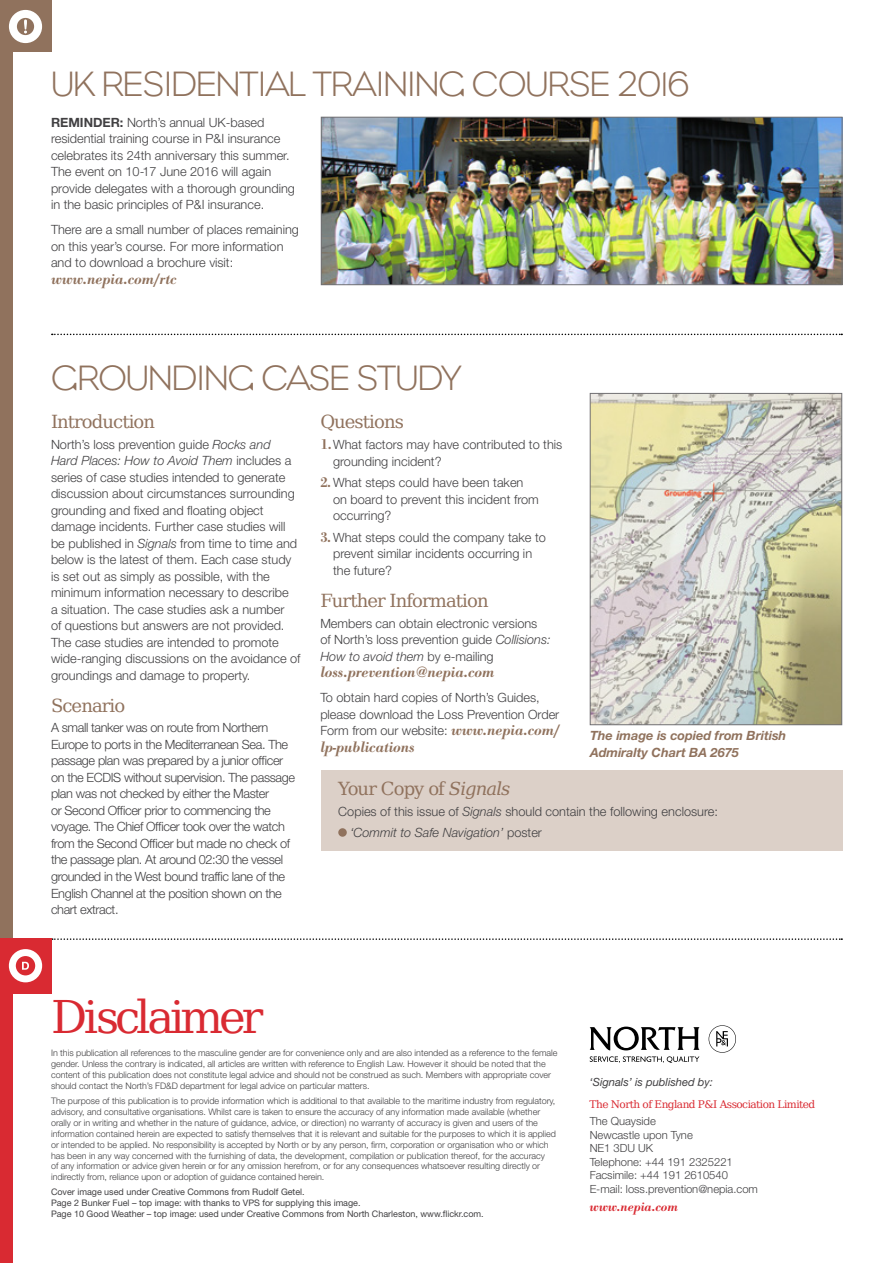
<style>
.page{position:relative;width:893px;height:1263px;background:#fff}
.page>*{position:absolute;margin:0;border:0;box-sizing:border-box;transform-origin:0 0}
.t1{font:45px "DejaVu Serif";letter-spacing:-.09em;color:#d92a32}
.t2{font:300 36px "Eagle";letter-spacing:-.025em;color:#90725d}
.t3{font:18px "DejaVu Serif";letter-spacing:-.05em;color:#90725d}
.t4{font:italic 600 15.75px "Bodoni Antiqua T";color:#90725d}
.t5{font:italic 600 13.5px "Bodoni Antiqua T";color:#d92a32}
.t6{font:300 12.75px/16.5px "Helvetica Neue";color:#414042}
.t7{font:300 12.75px/16.5px "Helvetica Neue";letter-spacing:-.03em;color:#414042}
.t8{font:italic 700 12.75px/16.5px "Helvetica Neue";color:#90725d}
.t9{font:300 11.25px/13.5px "Helvetica Neue";color:#414042}
.t10{font:italic 11.25px "Helvetica Neue";color:#414042}
.t11{font:10.5px "DejaVu Serif";letter-spacing:-.05em;color:#d92a32}
.t12{font:300 9px/10.8px "Helvetica Neue";color:#414042}
.t13{font:9px/10.8px "Helvetica Neue";color:#414042}
.s1{font-weight:700}
.s2{font-family:"Bodoni Antiqua T";font-weight:600;font-size:15px;color:#90725d}
.s3{font-style:italic}
.s4{font-family:"Bodoni Antiqua T";font-weight:600;font-style:italic;font-size:15.75px;color:#90725d}
</style>
<div class="page">
<hr style="left:892px;top:264px;width:1px;height:208px;background:#717073">
<div style="left:0;top:0;width:13px;height:1263px;background:#90725d"></div>
<div style="left:0;top:0;width:51px;height:51px;background:#90725d"></div>
<svg style="left:590px;top:1026px;width:109px;height:24px"></svg>
<svg style="left:709px;top:1025px;width:27px;height:28px"></svg>
<svg style="left:590px;top:1056px;width:109px;height:7px"></svg>
<svg style="left:52px;top:334px;width:790px;height:1px"></svg>
<div style="left:0;top:938px;width:13px;height:325px;background:#d92a32"></div>
<div style="left:9px;top:10px;width:33px;height:33px;border:8px solid #fff;border-radius:50%"></div>
<svg style="left:24px;top:20px;width:3px;height:13px"></svg>
<svg style="left:52px;top:938px;width:790px;height:2px"></svg>
<div style="left:0;top:938px;width:51px;height:55px;background:#d92a32"></div>
<div style="left:9px;top:949px;width:33px;height:33px;border:7px solid #fff;border-radius:50%"></div>
<svg style="left:22px;top:962px;width:7px;height:8px"></svg>
<div style="left:321px;top:771px;width:522px;height:80px;background:#dcd0c8"></div>
<div style="left:338px;top:828px;width:9px;height:9px;background:#90725d;border-radius:50%"></div>
<img style="left:323px;top:119px;width:517px;height:164px">
<div style="left:321px;top:117px;width:521px;height:168px;border:1px solid #717073"></div>
<img style="left:592px;top:395px;width:248px;height:328px">
<div style="left:590px;top:393px;width:252px;height:332px;border:1px solid #717073"></div>
<h2 class="t2" style="left:51px;top:64px;width:640px">UK RESIDENTIAL TRAINING COURSE 2016</h2>
<p class="t6" style="left:51px;top:113px;width:245px"><span class="s1">REMINDER:</span> North’s annual UK-based residential training course in P&amp;I insurance celebrates its 24th anniversary this summer.<br>The event on 10-17 June 2016 will again provide delegates with a thorough grounding in the basic principles of P&amp;I insurance.</p>
<p class="t6" style="left:51px;top:221px;width:249px">There are a small number of places remaining on this year’s course. For more information and to download a brochure visit:</p>
<p class="t4" style="left:51px;top:269px;width:127px">www.nepia.com/rtc</p>
<h2 class="t2" style="left:51px;top:357px;width:412px">GROUNDING CASE STUDY</h2>
<h3 class="t3" style="left:320px;top:405px;width:85px">Questions</h3>
<p class="t6" style="left:333px;top:436px;width:231px;text-indent:-13px"><span class="s2">1.</span>What factors may have contributed to this grounding incident?</p>
<p class="t6" style="left:333px;top:474px;width:207px;text-indent:-13px"><span class="s2">2.</span> What steps could have been taken on board to prevent this incident from occurring?</p>
<p class="t6" style="left:333px;top:529px;width:214px;text-indent:-13px"><span class="s2">3.</span> What steps could the company take to prevent similar incidents occurring in the future?</p>
<h3 class="t3" style="left:320px;top:585px;width:170px">Further Information</h3>
<p class="t6" style="left:320px;top:615px;width:232px">Members can obtain electronic versions of North’s loss prevention guide <span class="s3">Collisions:<br>How to avoid them</span> by e-mailing</p>
<p class="t4" style="left:320px;top:663px;width:176px">loss.prevention@nepia.com</p>
<p class="t6" style="left:320px;top:689px;width:241px">To obtain hard copies of North’s Guides, please download the Loss Prevention Order<br>Form from our website: <span class="s4">www.nepia.com/</span></p>
<p class="t4" style="left:320px;top:737px;width:96px">lp-publications</p>
<h3 class="t3" style="left:338px;top:773px;width:174px">Your Copy of <span class="s3">Signals</span></h3>
<p class="t6" style="left:350px;top:801px;width:369px;line-height:20.7px;text-indent:-12px">Copies of this issue of <span class="s3">Signals</span> should contain the following enclosure: <span class="s3">‘Commit to Safe Navigation’</span> poster</p>
<h3 class="t3" style="left:51px;top:405px;width:106px">Introduction</h3>
<p class="t6" style="left:51px;top:435px;width:251px">North’s loss prevention guide <span class="s3">Rocks and Hard Places: How to Avoid Them</span> includes a series of case studies intended to generate discussion about circumstances surrounding grounding and fixed and floating object damage incidents. Further case studies will be published in <span class="s3">Signals</span> from time to time and below is the latest of them. Each case study is set out as simply as possible, with the minimum information necessary to describe<br>a situation. The case studies ask a number<br>of questions but answers are not provided.<br>The case studies are intended to promote wide-ranging discussions on the avoidance of groundings and damage to property.</p>
<h3 class="t3" style="left:51px;top:689px;width:76px">Scenario</h3>
<p class="t7" style="left:51px;top:719px;width:246px">A small tanker was on route from Northern Europe to ports in the Mediterranean Sea. The passage plan was prepared by a junior officer on the ECDIS without supervision. The passage plan was not checked by either the Master<br>or Second Officer prior to commencing the voyage. The Chief Officer took over the watch from the Second Officer but made no check of the passage plan. At around 02:30 the vessel grounded in the West bound traffic lane of the English Channel at the position shown on the chart extract.</p>
<p class="t8" style="left:590px;top:727px;width:198px">The image is copied from British<br>Admiralty Chart BA 2675</p>
<h1 class="t1" style="left:51px;top:977px;width:214px">Disclaimer</h1>
<p class="t12" style="left:51px;top:1048px;width:508px">In this publication all references to the masculine gender are for convenience only and are also intended as a reference to the female gender. Unless the contrary is indicated, all articles are written with reference to English Law. However it should be noted that the content of this publication does not constitute legal advice and should not be construed as such. Members with appropriate cover should contact the North’s FD&amp;D department for legal advice on particular matters.</p>
<p class="t12" style="left:51px;top:1095px;width:506px">The purpose of this publication is to provide information which is additional to that available to the maritime industry from regulatory, advisory, and consultative organisations. Whilst care is taken to ensure the accuracy of any information made available (whether orally or in writing and whether in the nature of guidance, advice, or direction) no warranty of accuracy is given and users of the information contained herein are expected to satisfy themselves that it is relevant and suitable for the purposes to which it is applied or intended to be applied. No responsibility is accepted by North or by any person, firm, corporation or organisation who or which has been in any way concerned with the furnishing of data, the development, compilation or publication thereof, for the accuracy<br>of any information or advice given herein or for any omission herefrom, or for any consequences whatsoever resulting directly or indirectly from, reliance upon or adoption of guidance contained herein.</p>
<p class="t13" style="left:51px;top:1187px;width:434px">Cover image used under Creative Commons from Rudolf Getel.<br>Page 2 Bunker Fuel – top image: with thanks to VPS for supplying this image.<br>Page 10 Good Weather – top image: used under Creative Commons from North Charleston, www.flickr.com.</p>
<p class="t10" style="left:590px;top:1075px;width:125px">‘Signals’ is published by:</p>
<p class="t11" style="left:590px;top:1094px;width:227px">The North of England P&amp;I Association Limited</p>
<p class="t9" style="left:590px;top:1114px;width:170px">The Quayside<br>Newcastle upon Tyne<br>NE1 3DU UK<br>Telephone: +44 191 2325221<br>Facsimile: +44 191 2610540<br>E-mail: loss.prevention@nepia.com</p>
<p class="t5" style="left:590px;top:1198px;width:90px">www.nepia.com</p>
</div>
